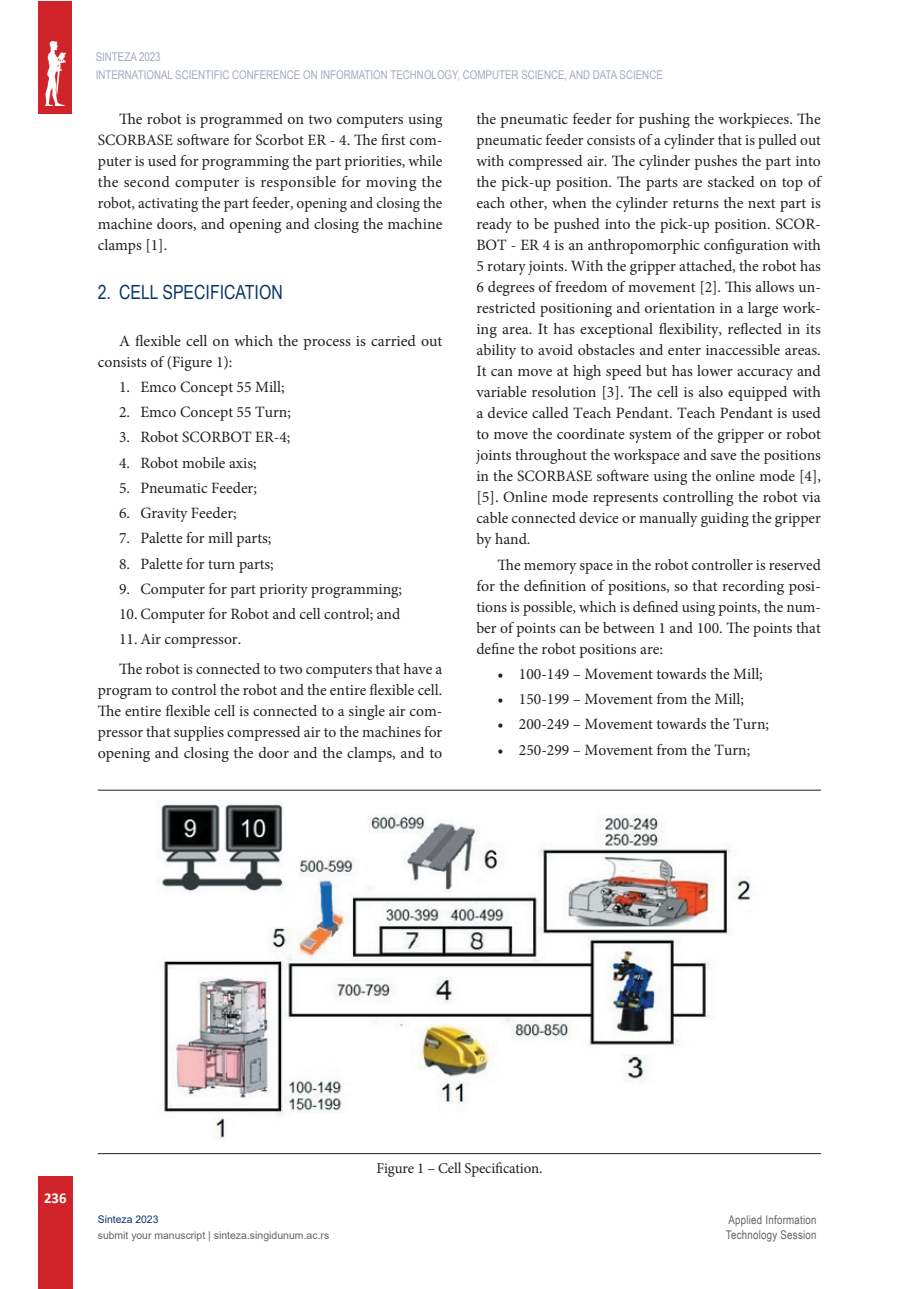
<style>
.page{position:relative;width:906px;height:1289px;background:#fff}
.page>*{position:absolute;margin:0;border:0;box-sizing:border-box;transform-origin:0 0}
.t1{font:19.5px "Arial Narrow";color:#0b366a}
.t2{font:15.75px/21px "Minion Pro";color:#231f20;text-align:justify}
.t3{font:15px "Minion Pro";letter-spacing:-.01em;color:#231f20}
.t4{font:700 15px "Calibri";color:#fff}
.t5{font:12px/18px "Arial Narrow";color:#a2a8c2}
.t6{font:12px/14.4px "Arial Narrow";letter-spacing:.02em;color:#636366}
.t7{font:10.5px "Arial";color:#636366}
.t8{font:10.5px "Arial";color:#0b366a}
</style>
<div class="page">
<div style="left:38px;top:1176px;width:34px;height:112px;background:#d1232a"></div>
<div style="left:39px;top:1px;width:33px;height:113px;background:#d1232a"></div>
<img style="left:45px;top:41px;width:20px;height:64px">
<hr style="left:98px;top:790px;width:723px;height:1px;background:#231f20">
<hr style="left:98px;top:1153px;width:723px;height:1px;background:#231f20">
<img style="left:158px;top:800px;width:593px;height:339px">
<p class="t5" style="left:96px;top:48px;width:568px">SINTEZA 2023<br>INTERNATIONAL SCIENTIFIC CONFERENCE ON INFORMATION TECHNOLOGY, COMPUTER SCIENCE, AND DATA SCIENCE</p>
<p class="t2" style="left:98px;top:109px;width:346px;text-indent:21px">The robot is programmed on two computers using SCORBASE software for Scorbot ER - 4. The first com&shy;puter is used for programming the part priorities, while the second computer is responsible for moving the robot, activating the part feeder, opening and closing the machine doors, and opening and closing the machine clamps [1].</p>
<p class="t1" style="left:98px;top:278px;width:186px">2. CELL SPECIFICATION</p>
<p class="t2" style="left:98px;top:330px;width:346px;text-indent:21px">A flexible cell on which the process is carried out consists of (Figure 1):</p>
<p class="t2" style="left:119px;top:376px;width:167px">1. Emco Concept 55 Mill;</p>
<p class="t2" style="left:119px;top:401px;width:173px">2. Emco Concept 55 Turn;</p>
<p class="t2" style="left:119px;top:427px;width:173px">3. Robot SCORBOT ER-4;</p>
<p class="t2" style="left:119px;top:452px;width:139px">4. Robot mobile axis;</p>
<p class="t2" style="left:119px;top:477px;width:139px">5. Pneumatic Feeder;</p>
<p class="t2" style="left:119px;top:502px;width:119px">6. Gravity Feeder;</p>
<p class="t2" style="left:119px;top:528px;width:154px">7. Palette for mill parts;</p>
<p class="t2" style="left:119px;top:553px;width:156px">8. Palette for turn parts;</p>
<p class="t2" style="left:119px;top:578px;width:284px">9. Computer for part priority programming;</p>
<p class="t2" style="left:119px;top:603px;width:283px">10. Computer for Robot and cell control; and</p>
<p class="t2" style="left:119px;top:624px;width:325px;line-height:29.5px">11. Air compressor.<br>The robot is connected to two computers that have a</p>
<p class="t2" style="left:98px;top:679px;width:346px">program to control the robot and the entire flexible cell.<br>The entire flexible cell is connected to a single air com&shy;pressor that supplies compressed air to the machines for opening and closing the door and the clamps, and to</p>
<p class="t2" style="left:476px;top:109px;width:346px">the pneumatic feeder for pushing the workpieces. The pneumatic feeder consists of a cylinder that is pulled out with compressed air. The cylinder pushes the part into the pick-up position. The parts are stacked on top of each other, when the cylinder returns the next part is ready to be pushed into the pick-up position. SCOR-BOT - ER 4 is an anthropomorphic configuration with 5 rotary joints. With the gripper attached, the robot has 6 degrees of freedom of movement [2]. This allows un&shy;restricted positioning and orientation in a large work&shy;ing area. It has exceptional flexibility, reflected in its ability to avoid obstacles and enter inaccessible areas.<br>It can move at high speed but has lower accuracy and variable resolution [3]. The cell is also equipped with a device called Teach Pendant. Teach Pendant is used to move the coordinate system of the gripper or robot joints throughout the workspace and save the positions in the SCORBASE software using the online mode [4], [5]. Online mode represents controlling the robot via cable connected device or manually guiding the gripper by hand.</p>
<p class="t2" style="left:476px;top:554px;width:346px;text-indent:21px">The memory space in the robot controller is reserved for the definition of positions, so that recording posi&shy;tions is possible, which is defined using points, the num&shy;ber of points can be between 1 and 100. The points that define the robot positions are:</p>
<p class="t2" style="left:497px;top:663px;width:267px">• 100-149 – Movement towards the Mill;</p>
<p class="t2" style="left:497px;top:688px;width:248px">• 150-199 – Movement from the Mill;</p>
<p class="t2" style="left:497px;top:714px;width:273px">• 200-249 – Movement towards the Turn;</p>
<p class="t2" style="left:497px;top:739px;width:254px">• 250-299 – Movement from the Turn;</p>
<p class="t4" style="left:44px;top:1186px;width:24px">236</p>
<p class="t8" style="left:98px;top:1211px;width:62px">Sinteza 2023</p>
<p class="t7" style="left:98px;top:1228px;width:233px">submit your manuscript | sinteza.singidunum.ac.rs</p>
<p class="t3" style="left:376px;top:1158px;width:168px">Figure 1 – Cell Specification.</p>
<p class="t6" style="left:726px;top:1212px;width:92px">Applied Information<br>Technology Session</p>
</div>
